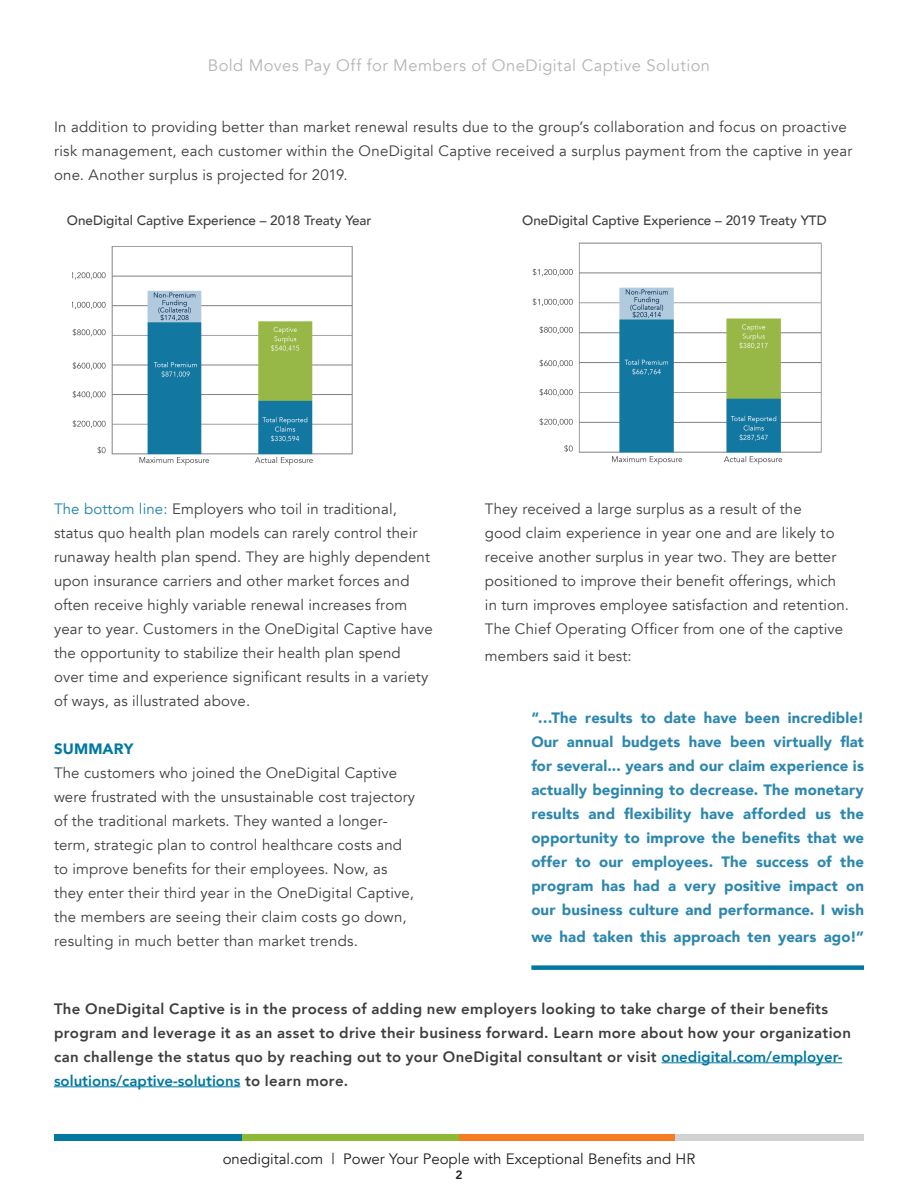
<style>
.page{position:relative;width:918px;height:1188px;background:#fff}
.page>*{position:absolute;margin:0;border:0;box-sizing:border-box;transform-origin:0 0}
.In-page_Top_Title{font:16.5px "Avenir";letter-spacing:.025em;color:#b4b5b8}
.Body_Paragraph{font:15px/24px "Avenir";letter-spacing:.01em;color:#3e3e3f}
.t1{font:900 15px/24px "Avenir";letter-spacing:.01em;color:#2c87ae;text-align:justify}
.Body_Paragraph-2{font:800 15px/24px "Avenir";letter-spacing:.02em;color:#3e3e3f}
.t2{font:15px "Avenir";color:#231f20}
.Body_Paragraph-3{font:900 15px "Avenir";letter-spacing:.01em;color:#0078a1}
.t3{font:500 13.5px "Avenir";color:#3e3e3f}
.t4{font:800 12px "Avenir";color:#231f20}
.s1{color:#1f82a9}
.s2{color:#0078a1}
</style>
<div class="page">
<div style="left:54px;top:1134px;width:188px;height:6px;background:#0078a1"></div>
<div style="left:242px;top:1134px;width:217px;height:6px;background:#8db935"></div>
<div style="left:459px;top:1134px;width:217px;height:6px;background:#f47d21"></div>
<div style="left:676px;top:1134px;width:188px;height:6px;background:#d1d2d4"></div>
<div style="left:531px;top:965px;width:333px;height:5px;background:#0078a1"></div>
<img style="left:72px;top:246px;width:281px;height:220px">
<img style="left:532px;top:242px;width:290px;height:223px">
<hr style="left:662px;top:1062px;width:180px;height:1px;background:#0078a1">
<hr style="left:54px;top:1086px;width:186px;height:1px;background:#0078a1">
<p class="In-page_Top_Title" style="left:208px;top:55px;width:504px">Bold Moves Pay Off for Members of OneDigital Captive Solution</p>
<p class="Body_Paragraph" style="left:54px;top:115px;width:800px">In addition to providing better than market renewal results due to the group’s collaboration and focus on proactive risk management, each customer within the OneDigital Captive received a surplus payment from the captive in year one. Another surplus is projected for 2019.</p>
<p class="t3" style="left:67px;top:209px;width:306px">OneDigital Captive Experience – 2018 Treaty Year</p>
<p class="t3" style="left:522px;top:209px;width:306px">OneDigital Captive Experience – 2019 Treaty YTD</p>
<p class="Body_Paragraph" style="left:54px;top:497px;width:380px"><span class="s1">The bottom line:</span> Employers who toil in traditional, status quo health plan models can rarely control their runaway health plan spend. They are highly dependent upon insurance carriers and other market forces and often receive highly variable renewal increases from year to year. Customers in the OneDigital Captive have the opportunity to stabilize their health plan spend over time and experience significant results in a variety of ways, as illustrated above.</p>
<p class="Body_Paragraph-3" style="left:54px;top:736px;width:81px">SUMMARY</p>
<p class="Body_Paragraph" style="left:54px;top:761px;width:363px">The customers who joined the OneDigital Captive were frustrated with the unsustainable cost trajectory of the traditional markets. They wanted a longer&shy;term, strategic plan to control healthcare costs and to improve benefits for their employees. Now, as they enter their third year in the OneDigital Captive, the members are seeing their claim costs go down, resulting in much better than market trends.</p>
<p class="Body_Paragraph" style="left:485px;top:497px;width:366px">They received a large surplus as a result of the<br>good claim experience in year one and are likely to receive another surplus in year two. They are better positioned to improve their benefit offerings, which in turn improves employee satisfaction and retention.<br>The Chief Operating Officer from one of the captive</p>
<p class="Body_Paragraph" style="left:485px;top:644px;width:148px">members said it best:</p>
<p class="t1" style="left:531px;top:706px;width:334px">“…The results to date have been incredible!<br>Our annual budgets have been virtually flat for several... years and our claim experience is actually beginning to decrease. The monetary results and flexibility have afforded us the opportunity to improve the benefits that we offer to our employees. The success of the program has had a very positive impact on our business culture and performance. I wish</p>
<p class="t1" style="left:531px;top:925px;width:334px">we had taken this approach ten years ago!”</p>
<p class="Body_Paragraph-2" style="left:54px;top:997px;width:799px">The OneDigital Captive is in the process of adding new employers looking to take charge of their benefits program and leverage it as an asset to drive their business forward. Learn more about how your organization can challenge the status quo by reaching out to your OneDigital consultant or visit <span class="s2">onedigital.com/employer&shy;solutions/captive-solutions</span> to learn more.</p>
<p class="t2" style="left:223px;top:1150px;width:474px">onedigital.com | Power Your People with Exceptional Benefits and HR</p>
<p class="t4" style="left:455px;top:1165px;width:9px">2</p>
</div>
